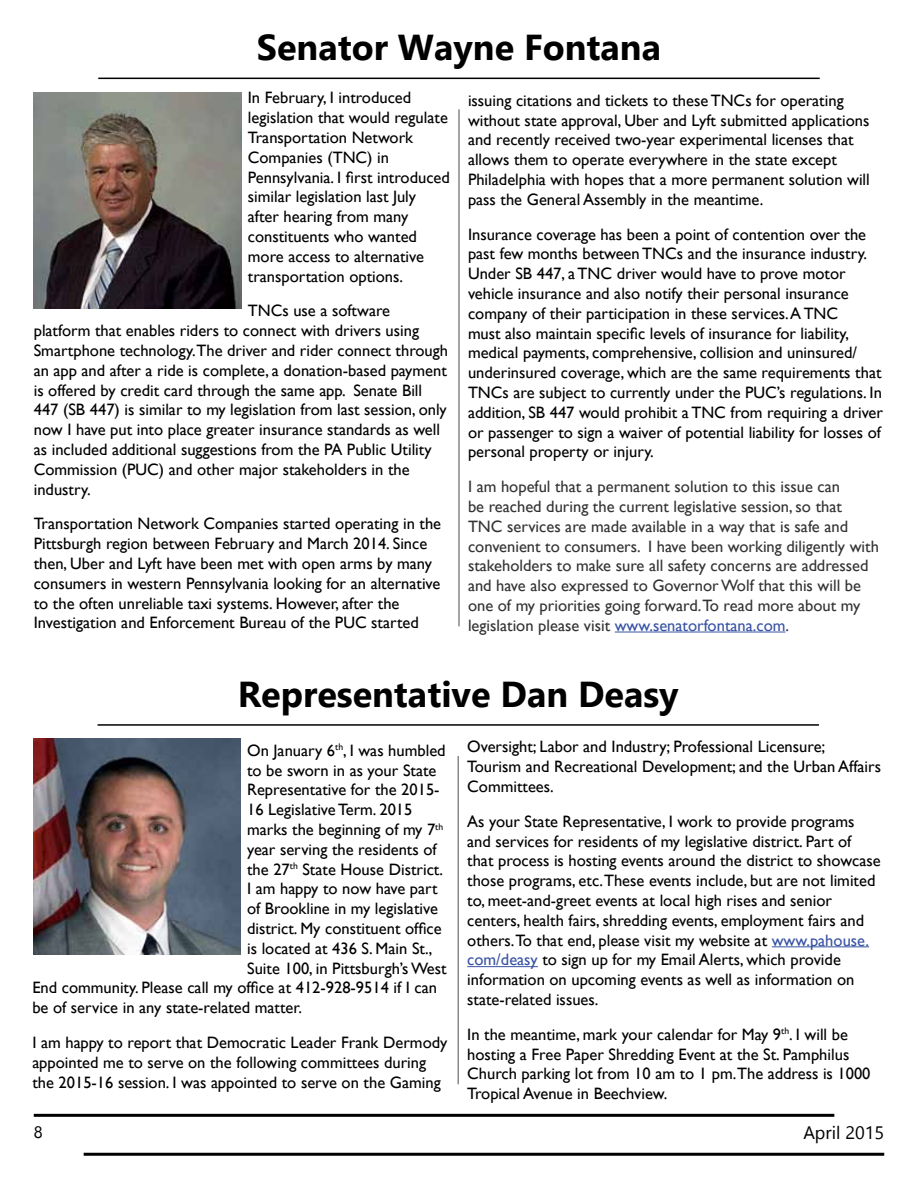
<style>
.page{position:relative;width:918px;height:1188px;background:#fff}
.page>*{position:absolute;margin:0;border:0;box-sizing:border-box;transform-origin:0 0}
.t1{font:700 36px "Gadugi";color:#000}
.t2{font:18px "Gadugi";color:#000}
.t3{font:16.5px/19.8px "Gill Sans";color:#000}
.t4{font:16.5px/19.8px "Gill Sans";color:#333}
.t5{font:16.5px "Gadugi";color:#000}
.s1{color:#3953a4}
</style>
<div class="page">
<hr style="left:34px;top:1114px;width:800px;height:3px;background:#000">
<hr style="left:84px;top:1153px;width:800px;height:3px;background:#000">
<hr style="left:615px;top:632px;width:170px;height:1px;background:#3953a4">
<img style="left:34px;top:92px;width:207px;height:216px">
<hr style="left:98px;top:78px;width:722px;height:1px;background:#000">
<hr style="left:458px;top:109px;width:2px;height:517px;background:#86888a">
<hr style="left:772px;top:946px;width:97px;height:1px;background:#3953a4">
<hr style="left:467px;top:966px;width:71px;height:1px;background:#3953a4">
<img style="left:33px;top:739px;width:207px;height:216px">
<hr style="left:98px;top:724px;width:721px;height:2px;background:#000">
<hr style="left:458px;top:756px;width:1px;height:328px;background:#86888a">
<h1 class="t1" style="left:257px;top:26px;width:406px">Senator Wayne Fontana</h1>
<p class="t3" style="left:248px;top:88px;width:204px">In February, I introduced legislation that would regulate<br>Transportation Network<br>Companies (TNC) in<br>Pennsylvania. I first introduced similar legislation last July after hearing from many constituents who wanted more access to alternative transportation options.</p>
<p class="t3" style="left:34px;top:301px;width:416px;text-indent:214px">TNCs use a software platform that enables riders to connect with drivers using Smartphone technology.The driver and rider connect through an app and after a ride is complete, a donation-based payment is offered by credit card through the same app. Senate Bill 447 (SB 447) is similar to my legislation from last session, only now I have put into place greater insurance standards as well as included additional suggestions from the PA Public Utility Commission (PUC) and other major stakeholders in the industry.</p>
<p class="t3" style="left:34px;top:514px;width:409px">Transportation Network Companies started operating in the Pittsburgh region between February and March 2014. Since then, Uber and Lyft have been met with open arms by many consumers in western Pennsylvania looking for an alternative to the often unreliable taxi systems. However, after the Investigation and Enforcement Bureau of the PUC started</p>
<p class="t3" style="left:468px;top:91px;width:403px">issuing citations and tickets to these TNCs for operating without state approval, Uber and Lyft submitted applications and recently received two-year experimental licenses that allows them to operate everywhere in the state except Philadelphia with hopes that a more permanent solution will pass the General Assembly in the meantime.</p>
<p class="t3" style="left:468px;top:224px;width:417px">Insurance coverage has been a point of contention over the past few months between TNCs and the insurance industry.<br>Under SB 447, a TNC driver would have to prove motor vehicle insurance and also notify their personal insurance company of their participation in these services. A TNC<br>must also maintain specific levels of insurance for liability, medical payments, comprehensive, collision and uninsured/ underinsured coverage, which are the same requirements that TNCs are subject to currently under the PUC’s regulations. In addition, SB 447 would prohibit a TNC from requiring a driver or passenger to sign a waiver of potential liability for losses of personal property or injury.</p>
<p class="t4" style="left:468px;top:477px;width:412px">I am hopeful that a permanent solution to this issue can<br>be reached during the current legislative session, so that TNC services are made available in a way that is safe and convenient to consumers. I have been working diligently with stakeholders to make sure all safety concerns are addressed and have also expressed to Governor Wolf that this will be one of my priorities going forward.To read more about my legislation please visit <span class="s1">www.senatorfontana.com</span>.</p>
<h1 class="t1" style="left:238px;top:672px;width:442px">Representative Dan Deasy</h1>
<p class="t3" style="left:247px;top:741px;width:200px">On January 6<sup>th</sup>, I was humbled</p>
<p class="t3" style="left:247px;top:761px;width:191px">to be sworn in as your State</p>
<p class="t3" style="left:247px;top:780px;width:194px">Representative for the 2015-</p>
<p class="t3" style="left:247px;top:800px;width:167px">16 Legislative Term. 2015</p>
<p class="t3" style="left:247px;top:820px;width:198px">marks the beginning of my 7<sup>th</sup></p>
<p class="t3" style="left:247px;top:840px;width:191px">year serving the residents of</p>
<p class="t3" style="left:247px;top:860px;width:197px">the 27<sup>th</sup> State House District.</p>
<p class="t3" style="left:247px;top:879px;width:192px">I am happy to now have part</p>
<p class="t3" style="left:247px;top:899px;width:192px">of Brookline in my legislative</p>
<p class="t3" style="left:247px;top:919px;width:196px">district. My constituent office</p>
<p class="t3" style="left:247px;top:939px;width:187px">is located at 436 S. Main St.,</p>
<p class="t3" style="left:247px;top:959px;width:201px">Suite 100, in Pittsburgh’s West</p>
<p class="t3" style="left:32px;top:978px;width:406px">End community. Please call my office at 412-928-9514 if I can</p>
<p class="t3" style="left:32px;top:998px;width:271px">be of service in any state-related matter.</p>
<p class="t3" style="left:32px;top:1033px;width:417px">I am happy to report that Democratic Leader Frank Dermody appointed me to serve on the following committees during the 2015-16 session. I was appointed to serve on the Gaming</p>
<p class="t3" style="left:467px;top:737px;width:415px">Oversight; Labor and Industry; Professional Licensure;<br>Tourism and Recreational Development; and the Urban Affairs<br>Committees.</p>
<p class="t3" style="left:467px;top:812px;width:415px">As your State Representative, I work to provide programs and services for residents of my legislative district. Part of that process is hosting events around the district to showcase those programs, etc.These events include, but are not limited to, meet-and-greet events at local high rises and senior centers, health fairs, shredding events, employment fairs and others.To that end, please visit my website at <span class="s1">www.pahouse. com/deasy</span> to sign up for my Email Alerts, which provide information on upcoming events as well as information on state-related issues.</p>
<p class="t3" style="left:467px;top:1025px;width:405px">In the meantime, mark your calendar for May 9<sup>th</sup>. I will be hosting a Free Paper Shredding Event at the St. Pamphilus Church parking lot from 10 am to 1 pm.The address is 1000<br>Tropical Avenue in Beechview.</p>
<p class="t5" style="left:34px;top:1122px;width:10px">8</p>
<p class="t2" style="left:803px;top:1122px;width:82px">April 2015</p>
</div>
